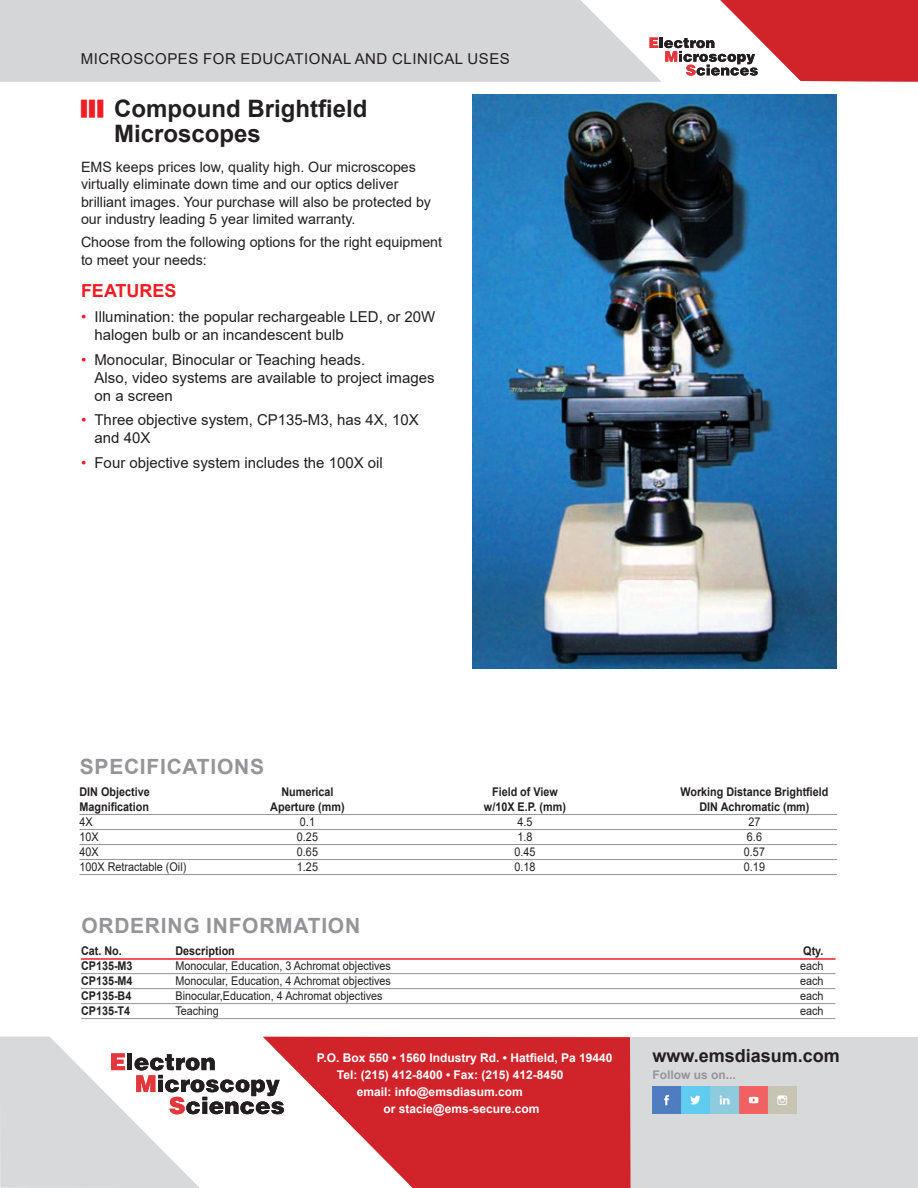
<style>
.page{position:relative;width:918px;height:1188px;background:#fff}
.page>*{position:absolute;margin:0;border:0;box-sizing:border-box;transform-origin:0 0}
.Product_Name{font:700 24px/25.5px "Arial";color:#231f20}
.Major_Subhead{font:700 21px "Arial";letter-spacing:.035em;color:#939598}
.Product_Name__Small{font:700 18px "Arial";color:#231f20}
.Minor_Subhead__Red{font:700 18px "Arial";color:#ee1d23}
.Section_Title{font:15px/18px "Arial";color:#231f20}
.Section_Title-2{font:15px "Arial";letter-spacing:.035em;color:#231f20}
.Body_Text{font:14.25px/17.1px "Arial";color:#231f20}
.Price_Block_Text__1{font:12px "Arial";color:#231f20;scale:.9 1}
.Body_Text-2{font:700 12px "Arial";color:#fff}
.Specifications_Text{font:700 12px "Arial";color:#231f20;scale:.9 1}
.Specifications_Text-2{font:12px "Arial";color:#231f20;scale:.9 1}
.Price_Block_Text__1-2{font:700 12px "Arial";color:#231f20;scale:.9 1}
.Price_Block_Header{font:700 12px "Arial";color:#231f20;scale:.9 1}
.Body_Text-3{font:700 12px "Arial";color:#939598}
.s1{color:#ee1d23}
</style>
<div class="page">
<div style="left:0;top:0;width:650px;height:82px;background:#d5d6d8"></div>
<div style="left:630px;top:1037px;width:288px;height:151px;background:#d8d9db"></div>
<svg style="left:284px;top:1037px;width:347px;height:151px;fill:#d1232a"></svg>
<svg style="left:650px;top:0;width:268px;height:82px"></svg>
<svg style="left:0;top:1037px;width:284px;height:151px"></svg>
<hr style="left:80px;top:814px;width:757px;height:1px;background:#939598">
<hr style="left:80px;top:829px;width:757px;height:1px;background:#939598">
<hr style="left:80px;top:844px;width:757px;height:1px;background:#939598">
<hr style="left:80px;top:859px;width:757px;height:1px;background:#939598">
<hr style="left:80px;top:874px;width:757px;height:1px;background:#939598">
<hr style="left:81px;top:958px;width:755px;height:2px;background:#ee1d23">
<hr style="left:81px;top:973px;width:755px;height:1px;background:#939598">
<hr style="left:81px;top:988px;width:755px;height:1px;background:#939598">
<hr style="left:81px;top:1003px;width:755px;height:1px;background:#939598">
<hr style="left:81px;top:1018px;width:755px;height:1px;background:#939598">
<img style="left:472px;top:94px;width:365px;height:575px">
<p class="Section_Title-2" style="left:81px;top:49px;width:451px">SECTION, SUBSECTION, OR MAIN PRO UCT GROUP NAME</p>
<p class="Product_Name" style="left:114px;top:96px;width:255px">Compound Brightfield<br>Microscopes</p>
<p class="Section_Title-2" style="left:81px;top:49px;width:431px">MICROSCOPES FOR EDUCATIONAL AND CLINICAL USES</p>
<p class="Body_Text" style="left:81px;top:159px;width:352px">EMS keeps prices low, quality high. Our microscopes virtually eliminate down time and our optics deliver brilliant images. Your purchase will also be protected by our industry leading 5 year limited warranty.</p>
<p class="Body_Text" style="left:81px;top:234px;width:363px">Choose from the following options for the right equipment to meet your needs:</p>
<p class="Minor_Subhead__Red" style="left:81px;top:278px;width:97px">FEATURES</p>
<p class="Section_Title" style="left:94px;top:308px;width:342px;text-indent:-14px"><span class="s1">•</span> Illumination: the popular rechargeable LED, or 20W halogen bulb or an incandescent bulb</p>
<p class="Section_Title" style="left:94px;top:350px;width:342px;text-indent:-14px"><span class="s1">•</span> Monocular, Binocular or Teaching heads.<br>Also, video systems are available to project images on a screen</p>
<p class="Section_Title" style="left:94px;top:411px;width:326px;text-indent:-14px"><span class="s1">•</span> Three objective system, CP135-M3, has 4X, 10X and 40X</p>
<p class="Section_Title" style="left:81px;top:454px;width:303px"><span class="s1">•</span> Four objective system includes the 100X oil</p>
<p class="Major_Subhead" style="left:80px;top:752px;width:186px">SPECIFICATIONS</p>
<p class="Specifications_Text" style="left:80px;top:783px;width:80px">DIN Objective</p>
<p class="Specifications_Text" style="left:281px;top:783px;width:60px">Numerical</p>
<p class="Specifications_Text" style="left:492px;top:783px;width:75px">Field of View</p>
<p class="Specifications_Text" style="left:680px;top:783px;width:166px">Working Distance Brightfield</p>
<p class="Specifications_Text" style="left:80px;top:798px;width:79px">Magnification</p>
<p class="Specifications_Text" style="left:270px;top:798px;width:84px">Aperture (mm)</p>
<p class="Specifications_Text" style="left:484px;top:798px;width:93px">w/10X E.P. (mm)</p>
<p class="Specifications_Text" style="left:699px;top:798px;width:124px">DIN Achromatic (mm)</p>
<p class="Specifications_Text-2" style="left:80px;top:813px;width:16px">4X</p>
<p class="Specifications_Text-2" style="left:300px;top:813px;width:18px">0.1</p>
<p class="Specifications_Text-2" style="left:517px;top:813px;width:18px">4.5</p>
<p class="Specifications_Text-2" style="left:748px;top:813px;width:15px">27</p>
<p class="Specifications_Text-2" style="left:80px;top:828px;width:23px">10X</p>
<p class="Specifications_Text-2" style="left:297px;top:828px;width:25px">0.25</p>
<p class="Specifications_Text-2" style="left:517px;top:828px;width:18px">1.8</p>
<p class="Specifications_Text-2" style="left:747px;top:828px;width:18px">6.6</p>
<p class="Specifications_Text-2" style="left:80px;top:843px;width:23px">40X</p>
<p class="Specifications_Text-2" style="left:297px;top:843px;width:25px">0.65</p>
<p class="Specifications_Text-2" style="left:514px;top:843px;width:25px">0.45</p>
<p class="Specifications_Text-2" style="left:744px;top:843px;width:25px">0.57</p>
<p class="Specifications_Text-2" style="left:80px;top:858px;width:120px">100X Retractable (Oil)</p>
<p class="Specifications_Text-2" style="left:297px;top:858px;width:25px">1.25</p>
<p class="Specifications_Text-2" style="left:514px;top:858px;width:25px">0.18</p>
<p class="Specifications_Text-2" style="left:744px;top:858px;width:25px">0.19</p>
<p class="Major_Subhead" style="left:81px;top:911px;width:280px">ORDERING INFORMATION</p>
<p class="Price_Block_Header" style="left:81px;top:942px;width:47px">Cat. No.</p>
<p class="Price_Block_Header" style="left:176px;top:942px;width:68px">Description</p>
<p class="Price_Block_Header" style="left:803px;top:942px;width:24px">Qty.</p>
<p class="Price_Block_Text__1-2" style="left:81px;top:957px;width:59px">CP135-M3</p>
<p class="Price_Block_Text__1" style="left:175px;top:958px;width:241px">Monocular, Education, 3 Achromat objectives</p>
<p class="Price_Block_Text__1" style="left:800px;top:958px;width:28px">each</p>
<p class="Price_Block_Text__1-2" style="left:81px;top:972px;width:59px">CP135-M4</p>
<p class="Price_Block_Text__1" style="left:175px;top:973px;width:241px">Monocular, Education, 4 Achromat objectives</p>
<p class="Price_Block_Text__1" style="left:800px;top:973px;width:28px">each</p>
<p class="Price_Block_Text__1-2" style="left:81px;top:987px;width:58px">CP135-B4</p>
<p class="Price_Block_Text__1" style="left:175px;top:988px;width:232px">Binocular,Education, 4 Achromat objectives</p>
<p class="Price_Block_Text__1" style="left:800px;top:988px;width:28px">each</p>
<p class="Price_Block_Text__1-2" style="left:81px;top:1002px;width:56px">CP135-T4</p>
<p class="Price_Block_Text__1" style="left:175px;top:1003px;width:50px">Teaching</p>
<p class="Price_Block_Text__1" style="left:800px;top:1003px;width:28px">each</p>
<p class="Body_Text-2" style="left:317px;top:1050px;width:297px">P.O. Box 550 • 1560 Industry Rd. • Hatfield, Pa 19440</p>
<p class="Body_Text-2" style="left:337px;top:1067px;width:228px">Tel: (215) 412-8400 • Fax: (215) 412-8450</p>
<p class="Body_Text-2" style="left:357px;top:1083px;width:167px">email: info@emsdiasum.com</p>
<p class="Body_Text-2" style="left:384px;top:1100px;width:157px">or stacie@ems-secure.com</p>
<p class="Product_Name__Small" style="left:652px;top:1043px;width:189px">www.emsdiasum.com</p>
<p class="Body_Text-3" style="left:652px;top:1067px;width:85px">Follow us on...</p>
</div>
